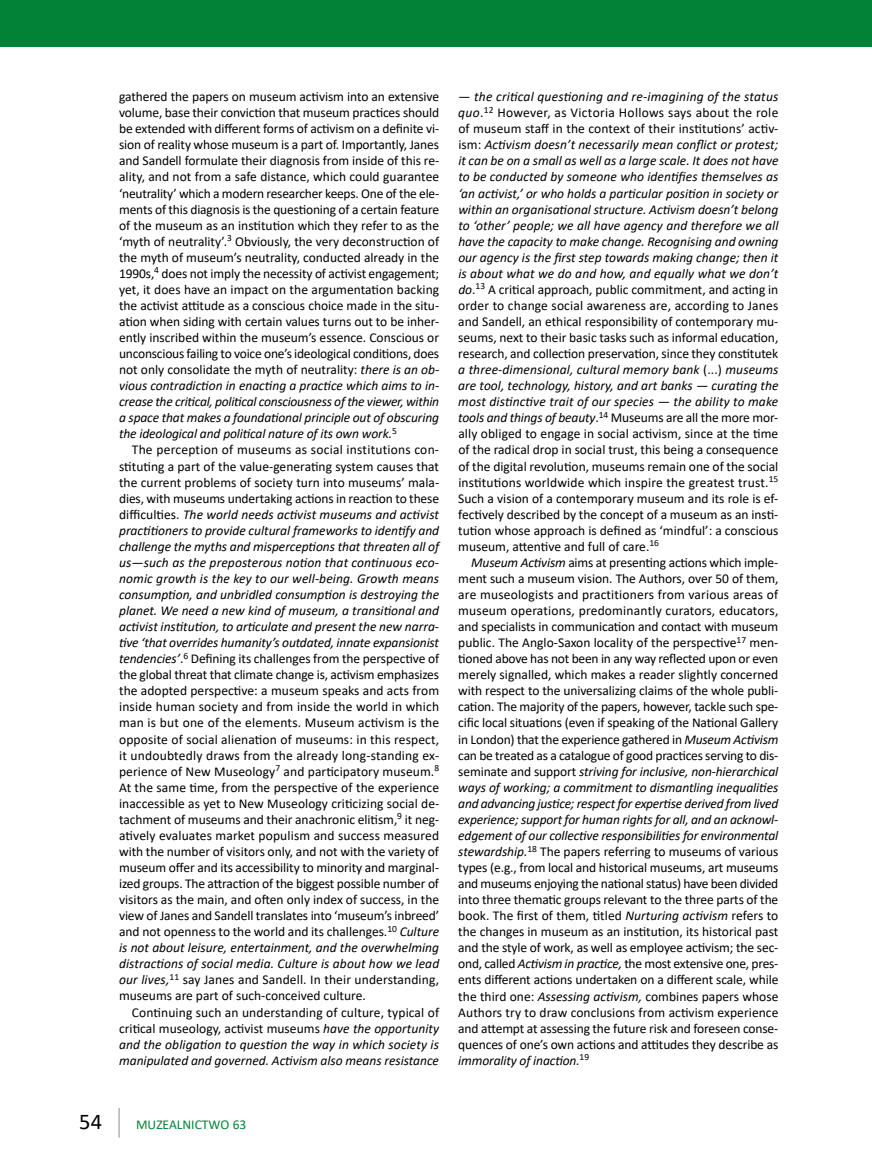
<style>
.page{position:relative;width:872px;height:1170px;background:#fff}
.page>*{position:absolute;margin:0;border:0;box-sizing:border-box;transform-origin:0 0}
.t1{font:22.5px "Calibri";color:#000}
.t2{font:13.5px/16px "Calibri";color:#000;text-align:justify}
.t3{font:italic 13.5px/16px "Calibri";color:#000;text-align:justify}
.t4{font:13.5px "Calibri";color:#008237}
.s1{font-style:italic}
.s2{font-style:normal}
</style>
<div class="page">
<hr style="left:118px;top:1107px;width:2px;height:30px;background:#b3b2b2">
<div style="left:0;top:0;width:872px;height:47px;background:#008237"></div>
<p class="t2" style="left:119px;top:88px;width:322px">gathered the papers on museum activism into an extensive volume, base their conviction that museum practices should be extended with different forms of activism on a definite vi&shy;sion of reality whose museum is a part of. Importantly, Janes and Sandell formulate their diagnosis from inside of this re&shy;ality, and not from a safe distance, which could guarantee ‘neutrality’ which a modern researcher keeps. One of the ele&shy;ments of this diagnosis is the questioning of a certain feature of the museum as an institution which they refer to as the ‘myth of neutrality’.<sup>3</sup> Obviously, the very deconstruction of the myth of museum’s neutrality, conducted already in the 1990s,<sup>4</sup> does not imply the necessity of activist engagement; yet, it does have an impact on the argumentation backing the activist attitude as a conscious choice made in the situ&shy;ation when siding with certain values turns out to be inher&shy;ently inscribed within the museum’s essence. Conscious or unconscious failing to voice one’s ideological conditions, does not only consolidate the myth of neutrality: <span class="s1">there is an ob&shy;vious contradiction in enacting a practice which aims to in&shy;crease the critical, political consciousness of the viewer, within a space that makes a foundational principle out of obscuring the ideological and political nature of its own work.</span><sup>5</sup></p>
<p class="t2" style="left:119px;top:441px;width:322px;text-indent:13px">The perception of museums as social institutions con&shy;stituting a part of the value-generating system causes that the current problems of society turn into museums’ mala&shy;dies, with museums undertaking actions in reaction to these difficulties. <span class="s1">The world needs activist museums and activist practitioners to provide cultural frameworks to identify and challenge the myths and misperceptions that threaten all of us—such as the preposterous notion that continuous eco&shy;nomic growth is the key to our well-being. Growth means consumption, and unbridled consumption is destroying the planet. We need a new kind of museum, a transitional and activist institution, to articulate and present the new narra&shy;tive ‘that overrides humanity’s outdated, innate expansionist tendencies’</span>.<sup>6</sup> Defining its challenges from the perspective of the global threat that climate change is, activism emphasizes the adopted perspective: a museum speaks and acts from inside human society and from inside the world in which man is but one of the elements. Museum activism is the opposite of social alienation of museums: in this respect, it undoubtedly draws from the already long-standing ex&shy;perience of New Museology<sup>7</sup> and participatory museum.<sup>8<br></sup>At the same time, from the perspective of the experience inaccessible as yet to New Museology criticizing social de&shy;tachment of museums and their anachronic elitism,<sup>9</sup> it neg&shy;atively evaluates market populism and success measured with the number of visitors only, and not with the variety of museum offer and its accessibility to minority and marginal&shy;ized groups. The attraction of the biggest possible number of visitors as the main, and often only index of success, in the view of Janes and Sandell translates into ‘museum’s inbreed’ and not openness to the world and its challenges.<sup>10</sup> <span class="s1">Culture is not about leisure, entertainment, and the overwhelming distractions of social media. Culture is about how we lead our lives,</span><sup>11</sup> say Janes and Sandell. In their understanding, museums are part of such-conceived culture.</p>
<p class="t3" style="left:119px;top:1003px;width:321px;text-indent:13px"><span class="s2">Continuing such an understanding of culture, typical of critical museology, activist museums</span> have the opportunity and the obligation to question the way in which society is manipulated and governed. Activism also means resistance</p>
<p class="t2" style="left:458px;top:88px;width:322px"><span class="s1">— the critical questioning and re-imagining of the status quo</span>.<sup>12</sup> However, as Victoria Hollows says about the role of museum staff in the context of their institutions’ activ&shy;ism: <span class="s1">Activism doesn’t necessarily mean conflict or protest; it can be on a small as well as a large scale. It does not have to be conducted by someone who identifies themselves as ‘an activist,’ or who holds a particular position in society or within an organisational structure. Activism doesn’t belong to ‘other’ people; we all have agency and therefore we all have the capacity to make change. Recognising and owning our agency is the first step towards making change; then it is about what we do and how, and equally what we don’t do</span>.<sup>13</sup> A critical approach, public commitment, and acting in order to change social awareness are, according to Janes and Sandell, an ethical responsibility of contemporary mu&shy;seums, next to their basic tasks such as informal education, research, and collection preservation, since they constitutek <span class="s1">a three-dimensional, cultural memory bank</span> (...) <span class="s1">museums are tool, technology, history, and art banks — curating the most distinctive trait of our species — the ability to make tools and things of beauty</span>.<sup>14</sup> Museums are all the more mor&shy;ally obliged to engage in social activism, since at the time of the radical drop in social trust, this being a consequence of the digital revolution, museums remain one of the social institutions worldwide which inspire the greatest trust.<sup>15<br></sup>Such a vision of a contemporary museum and its role is ef&shy;fectively described by the concept of a museum as an insti&shy;tution whose approach is defined as ‘mindful’: a conscious museum, attentive and full of care.<sup>16</sup></p>
<p class="t2" style="left:458px;top:554px;width:322px;text-indent:13px"><span class="s1">Museum Activism</span> aims at presenting actions which imple&shy;ment such a museum vision. The Authors, over 50 of them, are museologists and practitioners from various areas of museum operations, predominantly curators, educators, and specialists in communication and contact with museum public. The Anglo-Saxon locality of the perspective<sup>17</sup> men&shy;tioned above has not been in any way reflected upon or even merely signalled, which makes a reader slightly concerned with respect to the universalizing claims of the whole publi&shy;cation. The majority of the papers, however, tackle such spe&shy;cific local situations (even if speaking of the National Gallery in London) that the experience gathered in <span class="s1">Museum Activism </span>can be treated as a catalogue of good practices serving to dis&shy;seminate and support <span class="s1">striving for inclusive, non-hierarchical ways of working; a commitment to dismantling inequalities and advancing justice; respect for expertise derived from lived experience; support for human rights for all, and an acknowl&shy;edgement of our collective responsibilities for environmental stewardship.</span><sup>18</sup> The papers referring to museums of various types (e.g., from local and historical museums, art museums and museums enjoying the national status) have been divided into three thematic groups relevant to the three parts of the book. The first of them, titled <span class="s1">Nurturing activism</span> refers to the changes in museum as an institution, its historical past and the style of work, as well as employee activism; the sec&shy;ond, called <span class="s1">Activism in practice,</span> the most extensive one, pres&shy;ents different actions undertaken on a different scale, while the third one: <span class="s1">Assessing activism,</span> combines papers whose Authors try to draw conclusions from activism experience and attempt at assessing the future risk and foreseen conse&shy;quences of one’s own actions and attitudes they describe as <span class="s1">immorality of inaction.</span><sup>19</sup></p>
<h1 class="t1" style="left:79px;top:1105px;width:24px">54</h1>
<p class="t4" style="left:136px;top:1115px;width:112px">MUZEALNICTWO 63</p>
</div>
